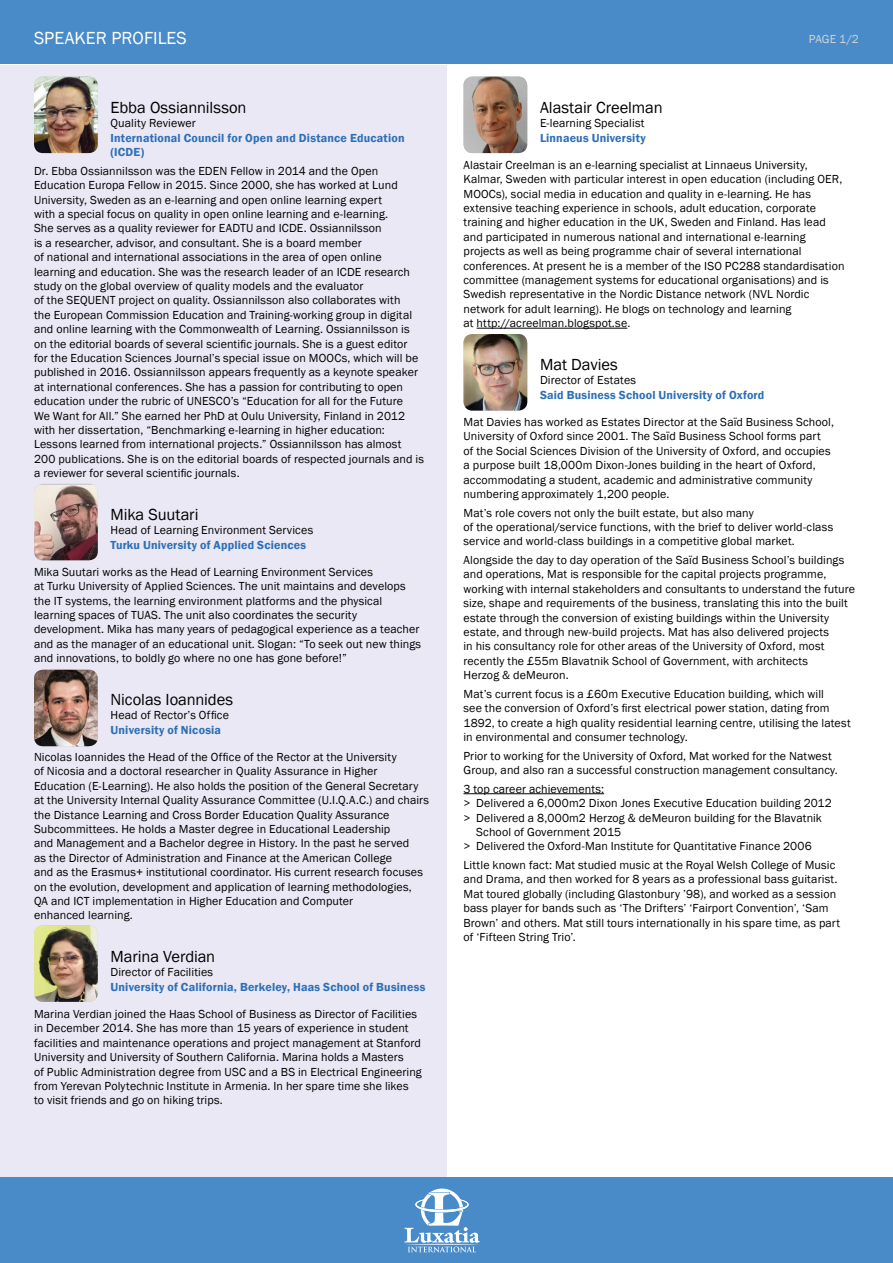
<style>
.page{position:relative;width:893px;height:1263px;background:#fff}
.page>*{position:absolute;margin:0;border:0;box-sizing:border-box;transform-origin:0 0}
.t1{font:18px "Franklin Gothic";color:#fff}
.t2{font:16.5px "Franklin Gothic";letter-spacing:-.005em;color:#000}
.t3{font:12px/14.4px "Franklin Gothic";letter-spacing:.01em;color:#000}
.t4{font:600 12px/14.4px "Franklin Gothic";letter-spacing:.015em;color:#2d6fb7}
.t5{font:12px "Franklin Gothic";color:#d1d3d4}
</style>
<div class="page">
<div style="left:0;top:65px;width:446px;height:1113px;background:#e9e8f4"></div>
<hr style="left:477px;top:328px;width:150px;height:1px;background:#000">
<hr style="left:463px;top:793px;width:141px;height:1px;background:#000">
<img style="left:34px;top:77px;width:64px;height:76px">
<img style="left:34px;top:670px;width:64px;height:76px">
<img style="left:34px;top:925px;width:64px;height:77px">
<img style="left:34px;top:485px;width:64px;height:75px">
<img style="left:463px;top:77px;width:64px;height:76px">
<img style="left:463px;top:334px;width:64px;height:77px">
<div style="left:0;top:0;width:893px;height:64px;background:#498bc9"></div>
<div style="left:0;top:1178px;width:893px;height:85px;background:#498bc9"></div>
<svg style="left:404px;top:1188px;width:76px;height:64px"></svg>
<h1 class="t1" style="left:34px;top:27px;width:154px">SPEAKER PROFILES</h1>
<p class="t5" style="left:809px;top:31px;width:52px">PAGE 1/2</p>
<h2 class="t2" style="left:111px;top:97px;width:137px">Ebba Ossiannilsson</h2>
<p class="t3" style="left:111px;top:116px;width:87px">Quality Reviewer</p>
<p class="t4" style="left:111px;top:131px;width:295px">International Council for Open and Distance Education (ICDE)</p>
<p class="t3" style="left:34px;top:164px;width:392px">Dr. Ebba Ossiannilsson was the EDEN Fellow in 2014 and the Open Education Europa Fellow in 2015. Since 2000, she has worked at Lund University, Sweden as an e-learning and open online learning expert<br>with a special focus on quality in open online learning and e-learning.<br>She serves as a quality reviewer for EADTU and ICDE. Ossiannilsson<br>is a researcher, advisor, and consultant. She is a board member<br>of national and international associations in the area of open online learning and education. She was the research leader of an ICDE research study on the global overview of quality models and the evaluator<br>of the SEQUENT project on quality. Ossiannilsson also collaborates with<br>the European Commission Education and Training-working group in digital and online learning with the Commonwealth of Learning. Ossiannilsson is on the editorial boards of several scientific journals. She is a guest editor for the Education Sciences Journal’s special issue on MOOCs, which will be published in 2016. Ossiannilsson appears frequently as a keynote speaker at international conferences. She has a passion for contributing to open education under the rubric of UNESCO’s “Education for all for the Future<br>We Want for All.” She earned her PhD at Oulu University, Finland in 2012 with her dissertation, “Benchmarking e-learning in higher education:<br>Lessons learned from international projects.” Ossiannilsson has almost 200 publications. She is on the editorial boards of respected journals and is a reviewer for several scientific journals.</p>
<h2 class="t2" style="left:111px;top:504px;width:89px">Mika Suutari</h2>
<p class="t3" style="left:111px;top:523px;width:204px">Head of Learning Environment Services</p>
<p class="t4" style="left:111px;top:538px;width:197px">Turku University of Applied Sciences</p>
<p class="t3" style="left:34px;top:565px;width:389px">Mika Suutari works as the Head of Learning Environment Services<br>at Turku University of Applied Sciences. The unit maintains and develops the IT systems, the learning environment platforms and the physical learning spaces of TUAS. The unit also coordinates the security development. Mika has many years of pedagogical experience as a teacher and as the manager of an educational unit. Slogan: “To seek out new things and innovations, to boldly go where no one has gone before!”</p>
<h2 class="t2" style="left:111px;top:689px;width:124px">Nicolas Ioannides</h2>
<p class="t3" style="left:111px;top:708px;width:120px">Head of Rector’s Office</p>
<p class="t4" style="left:111px;top:723px;width:112px">University of Nicosia</p>
<p class="t3" style="left:34px;top:750px;width:397px">Nicolas Ioannides the Head of the Office of the Rector at the University<br>of Nicosia and a doctoral researcher in Quality Assurance in Higher Education (E-Learning). He also holds the position of the General Secretary at the University Internal Quality Assurance Committee (U.I.Q.A.C.) and chairs the Distance Learning and Cross Border Education Quality Assurance Subcommittees. He holds a Master degree in Educational Leadership<br>and Management and a Bachelor degree in History. In the past he served<br>as the Director of Administration and Finance at the American College<br>and as the Erasmus+ institutional coordinator. His current research focuses on the evolution, development and application of learning methodologies,<br>QA and ICT implementation in Higher Education and Computer<br>enhanced learning.</p>
<h2 class="t2" style="left:111px;top:946px;width:106px">Marina Verdian</h2>
<p class="t3" style="left:111px;top:965px;width:104px">Director of Facilities</p>
<p class="t4" style="left:111px;top:980px;width:316px">University of California, Berkeley, Haas School of Business</p>
<p class="t3" style="left:34px;top:1007px;width:389px">Marina Verdian joined the Haas School of Business as Director of Facilities in December 2014. She has more than 15 years of experience in student facilities and maintenance operations and project management at Stanford University and University of Southern California. Marina holds a Masters<br>of Public Administration degree from USC and a BS in Electrical Engineering from Yerevan Polytechnic Institute in Armenia. In her spare time she likes<br>to visit friends and go on hiking trips.</p>
<h2 class="t2" style="left:540px;top:97px;width:124px">Alastair Creelman</h2>
<p class="t3" style="left:540px;top:116px;width:106px">E-learning Specialist</p>
<p class="t4" style="left:540px;top:131px;width:107px">Linnaeus University</p>
<p class="t3" style="left:463px;top:158px;width:382px">Alastair Creelman is an e-learning specialist at Linnaeus University, Kalmar, Sweden with particular interest in open education (including OER, MOOCs), social media in education and quality in e-learning. He has extensive teaching experience in schools, adult education, corporate training and higher education in the UK, Sweden and Finland. Has lead and participated in numerous national and international e-learning projects as well as being programme chair of several international conferences. At present he is a member of the ISO PC288 standardisation committee (management systems for educational organisations) and is Swedish representative in the Nordic Distance network (NVL Nordic network for adult learning). He blogs on technology and learning<br>at http://acreelman.blogspot.se.</p>
<h2 class="t2" style="left:540px;top:354px;width:79px">Mat Davies</h2>
<p class="t3" style="left:540px;top:373px;width:98px">Director of Estates</p>
<p class="t4" style="left:540px;top:388px;width:226px">Said Business School University of Oxford</p>
<p class="t3" style="left:463px;top:415px;width:372px">Mat Davies has worked as Estates Director at the Saïd Business School, University of Oxford since 2001. The Saïd Business School forms part<br>of the Social Sciences Division of the University of Oxford, and occupies a purpose built 18,000m Dixon-Jones building in the heart of Oxford, accommodating a student, academic and administrative community numbering approximately 1,200 people.</p>
<p class="t3" style="left:463px;top:506px;width:371px">Mat’s role covers not only the built estate, but also many<br>of the operational/service functions, with the brief to deliver world-class service and world-class buildings in a competitive global market.</p>
<p class="t3" style="left:463px;top:553px;width:393px">Alongside the day to day operation of the Saïd Business School’s buildings and operations, Mat is responsible for the capital projects programme, working with internal stakeholders and consultants to understand the future size, shape and requirements of the business, translating this into the built estate through the conversion of existing buildings within the University estate, and through new-build projects. Mat has also delivered projects<br>in his consultancy role for other areas of the University of Oxford, most recently the £55m Blavatnik School of Government, with architects<br>Herzog &amp; deMeuron.</p>
<p class="t3" style="left:463px;top:687px;width:389px">Mat’s current focus is a £60m Executive Education building, which will<br>see the conversion of Oxford’s first electrical power station, dating from 1892, to create a high quality residential learning centre, utilising the latest in environmental and consumer technology.</p>
<p class="t3" style="left:463px;top:749px;width:376px">Prior to working for the University of Oxford, Mat worked for the Natwest<br>Group, and also ran a successful construction management consultancy.</p>
<p class="t3" style="left:463px;top:782px;width:142px">3 top career achievements:</p>
<p class="t3" style="left:463px;top:796px;width:370px">&gt; Delivered a 6,000m2 Dixon Jones Executive Education building 2012</p>
<p class="t3" style="left:463px;top:811px;width:360px">&gt; Delivered a 8,000m2 Herzog &amp; deMeuron building for the Blavatnik</p>
<p class="t3" style="left:476px;top:825px;width:146px">School of Government 2015</p>
<p class="t3" style="left:463px;top:839px;width:350px">&gt; Delivered the Oxford-Man Institute for Quantitative Finance 2006</p>
<p class="t3" style="left:463px;top:858px;width:378px">Little known fact: Mat studied music at the Royal Welsh College of Music and Drama, and then worked for 8 years as a professional bass guitarist.<br>Mat toured globally (including Glastonbury ’98), and worked as a session bass player for bands such as ‘The Drifters’ ‘Fairport Convention’, ‘Sam Brown’ and others. Mat still tours internationally in his spare time, as part of ‘Fifteen String Trio’.</p>
</div>
